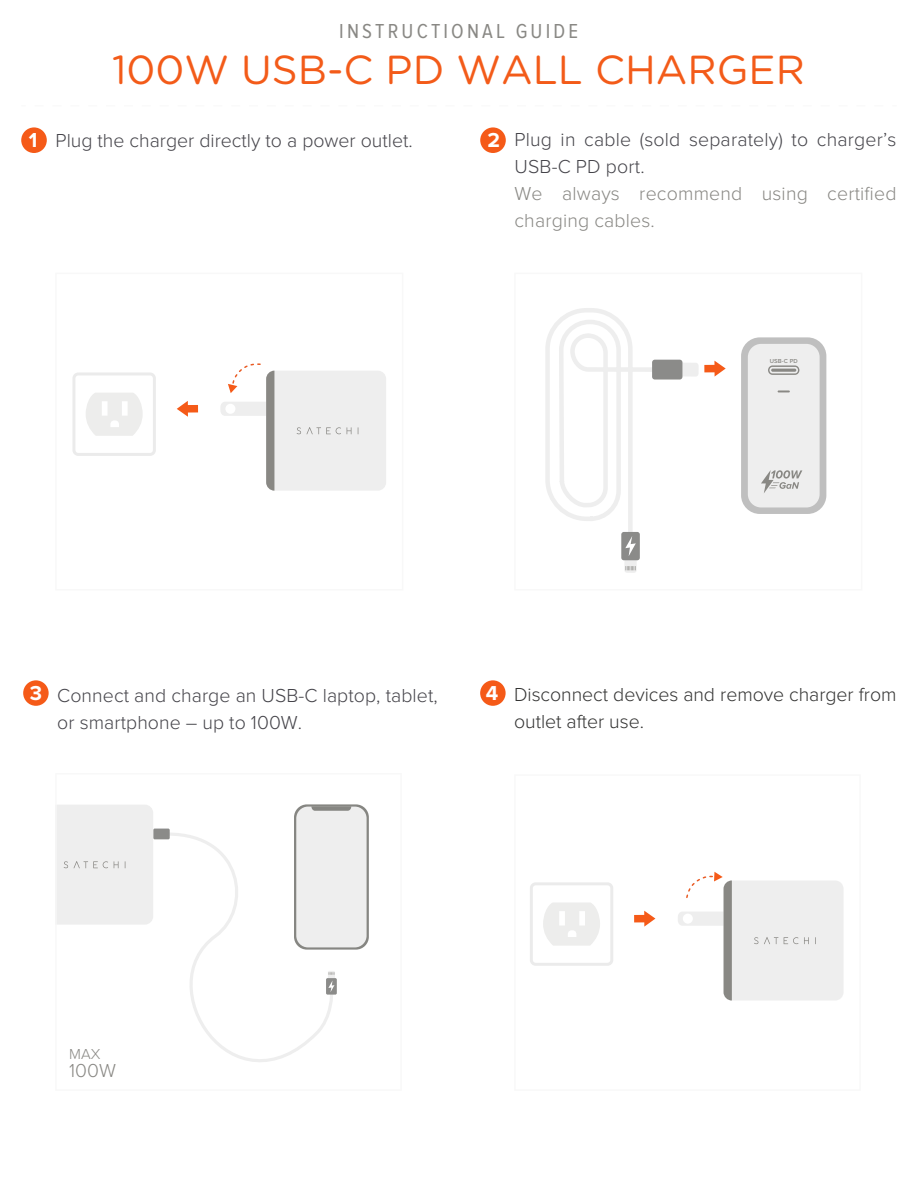
<style>
.page{position:relative;width:918px;height:1188px;background:#fff}
.page>*{position:absolute;margin:0;border:0;box-sizing:border-box;transform-origin:0 0}
.t1{font:40.5px "Gotham Rounded";color:#f35b19}
.t2{font:21px "Proxima Nova Cond";letter-spacing:.15em;color:#898884}
.t3{font:700 21px "Proxima Nova";color:#fff}
.t4{font:700 20.85px "Proxima Nova";color:#fff}
.t5{font:300 19.5px/27px "Proxima Nova";letter-spacing:.005em;color:#45444a}
.t6{font:300 19.5px/27px "Proxima Nova";letter-spacing:-.005em;color:#343433}
.t7{font:300 19.5px/27px "Proxima Nova";letter-spacing:.01em;color:#898884}
.t8{font:300 15px "Proxima Nova";color:#898884}
.t9{font:600 6px "Proxima Nova";color:#898884}
.s1{font-weight:700;font-size:21px;color:#fff}
</style>
<div class="page">
<svg style="left:530px;top:871px;width:313px;height:130px;fill:#eee"></svg>
<div style="left:480px;top:680px;width:26px;height:26px;background:#f55a18;border-radius:50%"></div>
<svg style="left:56px;top:804px;width:313px;height:258px"></svg>
<div style="left:23px;top:680px;width:26px;height:26px;background:#f55a18;border-radius:50%"></div>
<div style="left:741px;top:337px;width:85px;height:177px;background:#bfbfbf;border-radius:19px"></div>
<div style="left:748px;top:344px;width:72px;height:163px;background:#eee;border-radius:13px"></div>
<svg style="left:768px;top:365px;width:31px;height:10px"></svg>
<hr style="left:771px;top:369px;width:25px;height:3px;background:#898884;border-radius:2px">
<svg style="left:778px;top:390px;width:12px;height:2px"></svg>
<svg style="left:761px;top:470px;width:41px;height:23px"></svg>
<svg style="left:704px;top:361px;width:22px;height:16px"></svg>
<svg style="left:543px;top:308px;width:127px;height:693px"></svg>
<div style="left:678px;top:363px;width:21px;height:14px;background:#eee;border-radius:3px"></div>
<svg style="left:624px;top:555px;width:13px;height:18px"></svg>
<svg style="left:626px;top:566px;width:10px;height:4px"></svg>
<div style="left:621px;top:532px;width:19px;height:28px;background:#8b8b89;border-radius:3px"></div>
<svg style="left:625px;top:536px;width:11px;height:20px"></svg>
<div style="left:652px;top:360px;width:30px;height:20px;background:#8b8b89;border-radius:3px"></div>
<div style="left:480px;top:127px;width:26px;height:26px;background:#f55a18;border-radius:50%"></div>
<svg style="left:86px;top:393px;width:57px;height:43px"></svg>
<div style="left:72px;top:373px;width:84px;height:83px;border:3px solid #ebebeb;border-radius:4px"></div>
<svg style="left:177px;top:401px;width:21px;height:16px"></svg>
<div style="left:266px;top:371px;width:120px;height:120px;background:#eee;border-radius:8px"></div>
<svg style="left:297px;top:427px;width:4px;height:7px"></svg>
<svg style="left:347px;top:427px;width:4px;height:7px"></svg>
<svg style="left:307px;top:427px;width:34px;height:7px"></svg>
<svg style="left:220px;top:363px;width:54px;height:128px"></svg>
<div style="left:21px;top:127px;width:26px;height:26px;background:#f55a18;border-radius:50%"></div>
<p class="t2" style="left:339px;top:20px;width:240px">INSTRUCTIONAL GUIDE</p>
<h1 class="t1" style="left:112px;top:42px;width:694px">100W USB-C PD WALL CHARGER</h1>
<p class="t5" style="left:29px;top:127px;width:385px"><span class="s1">1</span> Plug the charger directly to a power outlet.</p>
<p class="t3" style="left:487px;top:128px;width:14px">2</p>
<p class="t5" style="left:514px;top:126px;width:384px">Plug in cable (sold separately) to charger’s<br>USB-C PD port.</p>
<p class="t7" style="left:514px;top:180px;width:384px">We always recommend using certified charging cables.</p>
<p class="t9" style="left:770px;top:358px;width:29px">USB-C PD</p>
<p class="t4" style="left:30px;top:681px;width:14px">3</p>
<p class="t5" style="left:57px;top:682px;width:382px">Connect and charge an USB-C laptop, tablet, or smartphone – up to 100W.</p>
<p class="t4" style="left:486px;top:681px;width:14px">4</p>
<p class="t6" style="left:514px;top:682px;width:384px">Disconnect devices and remove charger from outlet after use.</p>
<p class="t8" style="left:69px;top:1046px;width:33px">MAX</p>
<p class="t7" style="left:69px;top:1058px;width:48px">100W</p>
</div>
